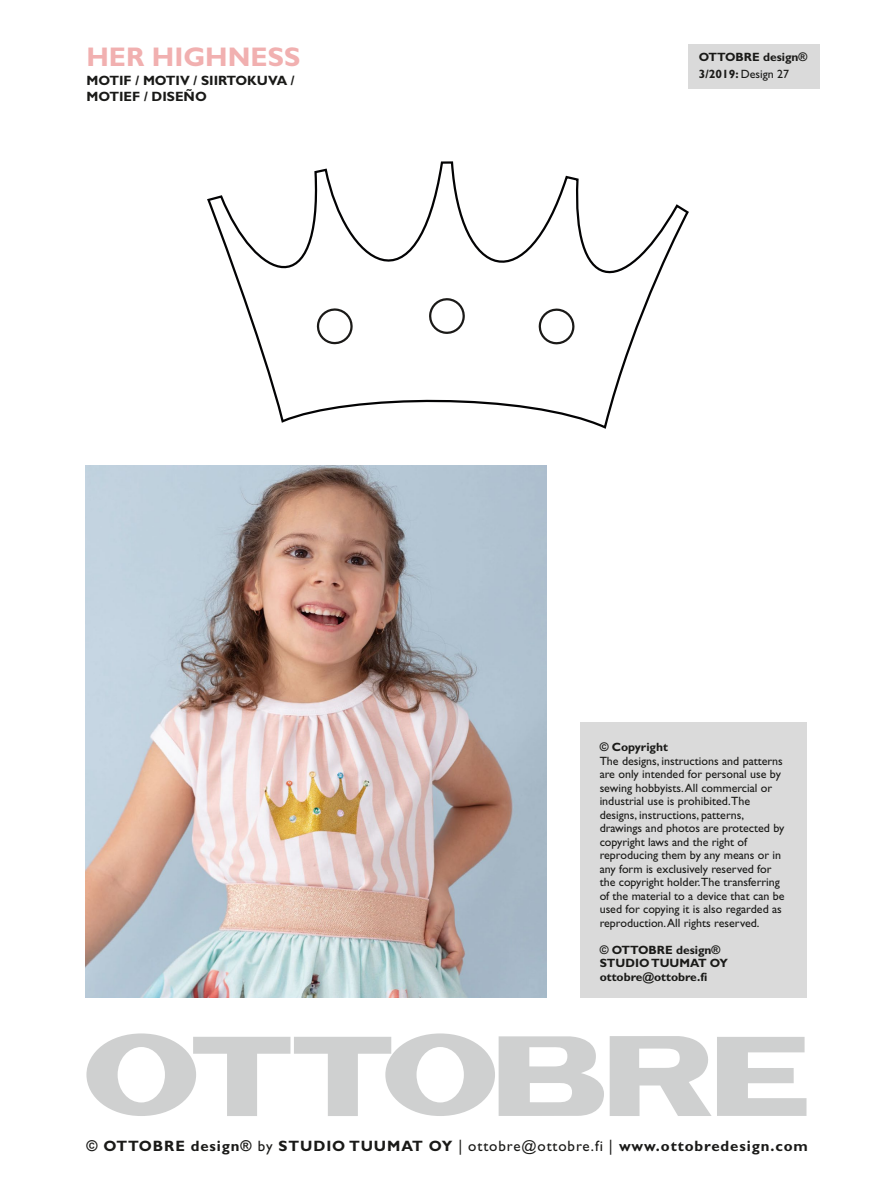
<style>
.page{position:relative;width:893px;height:1187px;background:#fff}
.page>*{position:absolute;margin:0;border:0;box-sizing:border-box;transform-origin:0 0}
.t1{font:700 27px "Gill Sans";color:#f1b0b0}
.t2{font:700 15px "Gill Sans";letter-spacing:.06em;color:#1a1a18}
.t3{font:700 13.5px/16.2px "Gill Sans";color:#1a1a18}
.t4{font:12px/13.5px "Gill Sans";color:#1a1a18}
.t5{font:700 12px/13.5px "Gill Sans";color:#1a1a18}
.s1{font-weight:400}
</style>
<div class="page">
<svg style="left:86px;top:1033px;width:720px;height:82px;fill:#cfd0d0"></svg>
<div style="left:689px;top:44px;width:131px;height:44px;background:#dadada"></div>
<div style="left:580px;top:722px;width:226px;height:275px;background:#dadada"></div>
<svg style="left:207px;top:161px;width:482px;height:268px"></svg>
<svg style="left:317px;top:307px;width:36px;height:37px"></svg>
<svg style="left:429px;top:297px;width:36px;height:37px"></svg>
<svg style="left:539px;top:307px;width:35px;height:37px"></svg>
<img style="left:85px;top:466px;width:462px;height:531px">
<h1 class="t1" style="left:86px;top:41px;width:215px">HER HIGHNESS</h1>
<p class="t3" style="left:86px;top:72px;width:210px">MOTIF / MOTIV / SIIRTOKUVA /<br>MOTIEF / DISEÑO</p>
<p class="t5" style="left:699px;top:49px;width:110px;line-height:16.5px">OTTOBRE design®<br>3/2019: <span class="s1">Design 27</span></p>
<p class="t5" style="left:600px;top:740px;width:70px">© Copyright</p>
<p class="t4" style="left:600px;top:754px;width:186px">The designs, instructions and patterns are only intended for personal use by sewing hobbyists. All commercial or industrial use is prohibited.The designs, instructions, patterns, drawings and photos are protected by copyright laws and the right of reproducing them by any means or in any form is exclusively reserved for the copyright holder.The transferring of the material to a device that can be used for copying it is also regarded as reproduction. All rights reserved.</p>
<p class="t5" style="left:600px;top:943px;width:130px">© OTTOBRE design®<br>STUDIO TUUMAT OY ottobre@ottobre.fi</p>
<p class="t2" style="left:86px;top:1137px;width:723px">© OTTOBRE design® <span class="s1">by</span> STUDIO TUUMAT OY <span class="s1">| ottobre@ottobre.fi |</span> www.ottobredesign.com</p>
</div>
